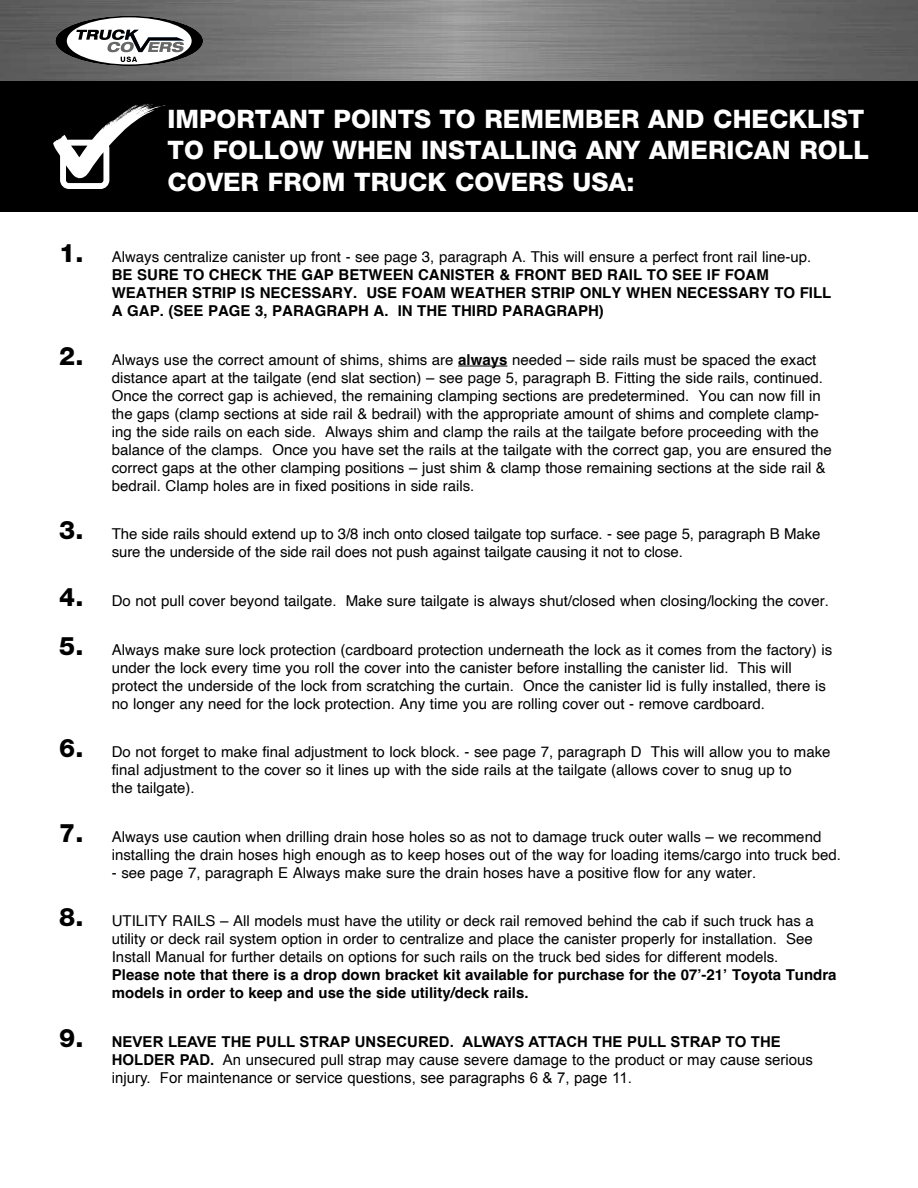
<style>
.page{position:relative;width:918px;height:1188px;background:#fff}
.page>*{position:absolute;margin:0;border:0;box-sizing:border-box;transform-origin:0 0}
.t1{font:800 25.5px/31.5px "Helvetica Neue LT Std";color:#fff}
.t2{font:15px/18px "Helvetica";color:#000}
.t3{font:700 15px/18px "Helvetica";color:#000}
.t4{font:15px/18px "Arial";color:#000}
.s1{font-family:"Helvetica Neue LT Std";font-weight:800;font-size:25.5px}
.s2{font-weight:400}
.s3{font-weight:700}
</style>
<div class="page">
<img style="left:0;top:0;width:918px;height:81px">
<hr style="left:458px;top:366px;width:49px;height:1px;background:#000">
<svg style="left:55px;top:16px;width:147px;height:50px"></svg>
<div style="left:67px;top:17px;width:125px;height:47px;background:#fff;border-radius:50%"></div>
<svg style="left:76px;top:29px;width:108px;height:33px"></svg>
<div style="left:0;top:81px;width:918px;height:131px;background:#000"></div>
<svg style="left:53px;top:104px;width:113px;height:85px"></svg>
<h1 class="t1" style="left:167px;top:103px;width:703px">IMPORTANT POINTS TO REMEMBER AND CHECKLIST<br>TO FOLLOW WHEN INSTALLING ANY AMERICAN ROLL<br>COVER FROM TRUCK COVERS USA:</h1>
<p class="t3" style="left:112px;top:250px;width:721px;text-indent:-53px"><span class="s1">1.</span> <span class="s2">Always centralize canister up front - see page 3, paragraph A. This will ensure a perfect front rail line-up.<br></span>BE SURE TO CHECK THE GAP BETWEEN CANISTER &amp; FRONT BED RAIL TO SEE IF FOAM WEATHER STRIP IS NECESSARY. USE FOAM WEATHER STRIP ONLY WHEN NECESSARY TO FILL A GAP. (SEE PAGE 3, PARAGRAPH A. IN THE THIRD PARAGRAPH)</p>
<p class="t2" style="left:112px;top:351px;width:722px;text-indent:-53px"><span class="s1">2.</span> Always use the correct amount of shims, shims are <span class="s3">always</span> needed – side rails must be spaced the exact distance apart at the tailgate (end slat section) – see page 5, paragraph B. Fitting the side rails, continued.<br>Once the correct gap is achieved, the remaining clamping sections are predetermined. You can now fill in the gaps (clamp sections at side rail &amp; bedrail) with the appropriate amount of shims and complete clamp&shy;ing the side rails on each side. Always shim and clamp the rails at the tailgate before proceeding with the balance of the clamps. Once you have set the rails at the tailgate with the correct gap, you are ensured the correct gaps at the other clamping positions – just shim &amp; clamp those remaining sections at the side rail &amp; bedrail. Clamp holes are in fixed positions in side rails.</p>
<p class="t2" style="left:112px;top:526px;width:710px;text-indent:-53px"><span class="s1">3.</span> The side rails should extend up to 3/8 inch onto closed tailgate top surface. - see page 5, paragraph B Make sure the underside of the side rail does not push against tailgate causing it not to close.</p>
<p class="t2" style="left:59px;top:592px;width:771px"><span class="s1">4.</span> Do not pull cover beyond tailgate. Make sure tailgate is always shut/closed when closing/locking the cover.</p>
<p class="t2" style="left:112px;top:641px;width:722px;text-indent:-53px"><span class="s1">5.</span> Always make sure lock protection (cardboard protection underneath the lock as it comes from the factory) is under the lock every time you roll the cover into the canister before installing the canister lid. This will protect the underside of the lock from scratching the curtain. Once the canister lid is fully installed, there is no longer any need for the lock protection. Any time you are rolling cover out - remove cardboard.</p>
<p class="t2" style="left:112px;top:743px;width:720px;text-indent:-53px"><span class="s1">6.</span> Do not forget to make final adjustment to lock block. - see page 7, paragraph D This will allow you to make final adjustment to the cover so it lines up with the side rails at the tailgate (allows cover to snug up to<br>the tailgate).</p>
<p class="t2" style="left:112px;top:828px;width:731px;text-indent:-53px"><span class="s1">7.</span> Always use caution when drilling drain hose holes so as not to damage truck outer walls – we recommend installing the drain hoses high enough as to keep hoses out of the way for loading items/cargo into truck bed.</p>
<p class="t2" style="left:112px;top:864px;width:646px">- see page 7, paragraph E Always make sure the drain hoses have a positive flow for any water.</p>
<p class="t2" style="left:112px;top:913px;width:704px;text-align:justify;text-indent:-53px"><span class="s1">8.</span> UTILITY RAILS – All models must have the utility or deck rail removed behind the cab if such truck has a utility or deck rail system option in order to centralize and place the canister properly for installation. See Install Manual for further details on options for such rails on the truck bed sides for different models.</p>
<p class="t3" style="left:112px;top:968px;width:726px">Please note that there is a drop down bracket kit available for purchase for the 07’-21’ Toyota Tundra models in order to keep and use the side utility/deck rails.</p>
<p class="t4" style="left:112px;top:1033px;width:703px;text-indent:-53px"><span class="s1">9.</span> <span class="s3">NEVER LEAVE THE PULL STRAP UNSECURED. ALWAYS ATTACH THE PULL STRAP TO THE<br>HOLDER PAD.</span> An unsecured pull strap may cause severe damage to the product or may cause serious injury. For maintenance or service questions, see paragraphs 6 &amp; 7, page 11.</p>
</div>
